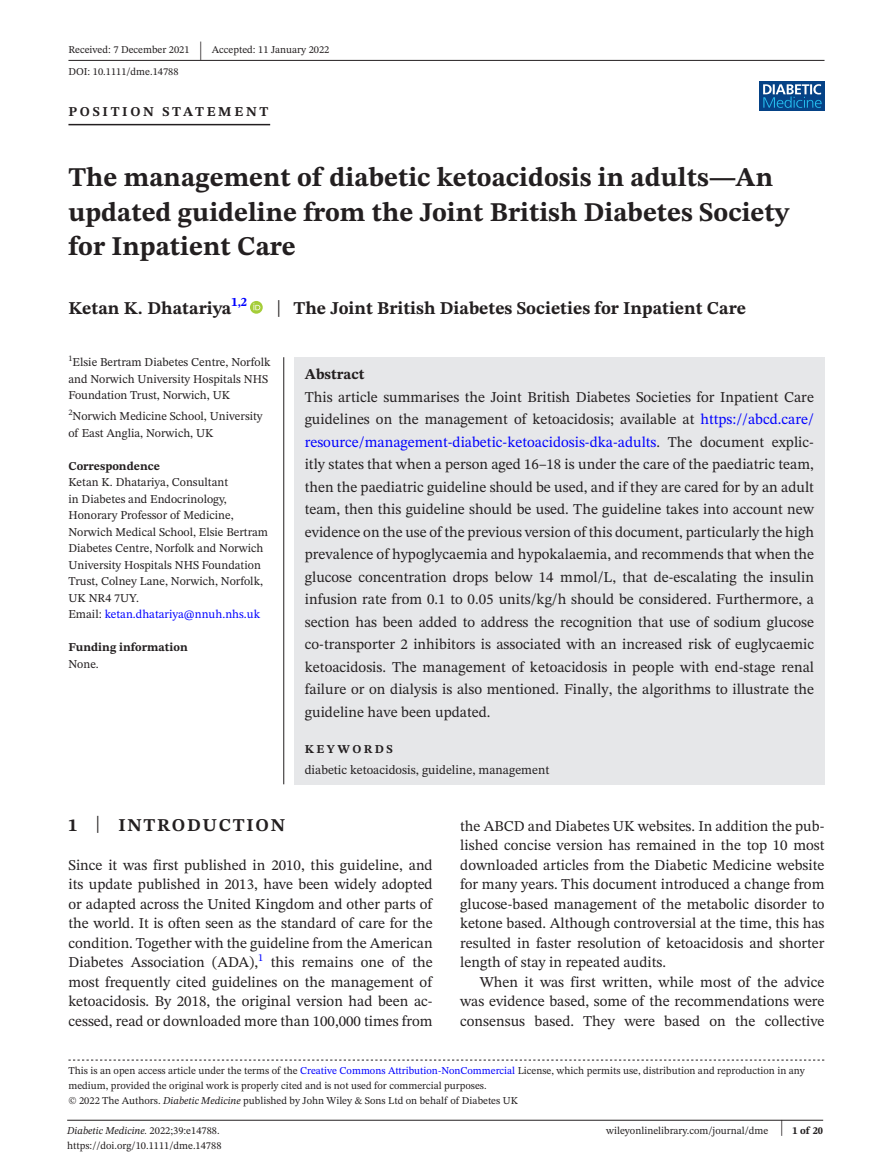
<style>
.page{position:relative;width:893px;height:1174px;background:#fff}
.page>*{position:absolute;margin:0;border:0;box-sizing:border-box;transform-origin:0 0}
.t1{font:700 27px/34.5px "STIX Two Text";color:#231f20}
.t2{font:25.65px "STIX Two Text";color:#231f20;scale:.49 1}
.t3{font:700 18px "STIX Two Text";color:#231f20}
.t4{font:700 18px "STIX Two Text";letter-spacing:.1em;color:#231f20}
.t5{font:15px/19.5px "STIX Two Text";color:#231f20;text-align:justify}
.t6{font:700 15px "STIX Two Text";color:#231f20}
.t7{font:700 13.5px "STIX Two Text";letter-spacing:.2em;color:#231f20}
.t8{font:12.75px "STIX Two Text";color:#231f20}
.t9{font:12px/16.5px "STIX Two Text";color:#231f20}
.t10{font:700 12px "STIX Two Text";color:#231f20}
.t11{font:700 12px "STIX Two Text";letter-spacing:.2em;color:#231f20}
.t12{font:10.5px/15px "STIX Two Text";color:#231f20}
.t13{font:italic 10.5px "STIX Two Text";color:#231f20}
.t14{font:700 10.5px "STIX Two Text";color:#231f20}
.t15{font:10.5px "STIX Two Text";color:#00f}
.s1{font-weight:400;font-size:23.4px}
.s2{color:#00f}
.s3{font-weight:400;font-size:23.7px}
.s4{font-style:italic}
.s5{font-style:normal}
.s6{font-weight:400;font-size:22.2px}
</style>
<div class="page">
<hr style="left:67px;top:1119px;width:756px;height:1px;background:#231f20">
<div style="left:759px;top:81px;width:65px;height:30px;background:#054286"></div>
<svg style="left:763px;top:84px;width:59px;height:24px"></svg>
<hr style="left:68px;top:60px;width:756px;height:1px;background:#231f20">
<hr style="left:68px;top:124px;width:202px;height:1px;background:#231f20">
<svg style="left:250px;top:301px;width:13px;height:13px"></svg>
<svg style="left:253px;top:303px;width:7px;height:7px"></svg>
<svg style="left:68px;top:1059px;width:756px;height:1px"></svg>
<div style="left:294px;top:357px;width:530px;height:427px;background:#e6e7e9"></div>
<hr style="left:283px;top:357px;width:1px;height:427px;background:#231f20">
<p class="t12" style="left:68px;top:42px;width:123px">Received: 7 December 2021</p>
<h2 class="t2" style="left:199px;top:32px;width:8px">|</h2>
<p class="t12" style="left:212px;top:42px;width:119px">Accepted: 11 January 2022</p>
<p class="t12" style="left:68px;top:64px;width:112px">DOI: 10.1111/dme.14788</p>
<p class="t7" style="left:68px;top:101px;width:201px">POSITION STATEMENT</p>
<h1 class="t1" style="left:68px;top:161px;width:722px">The management of diabetic ketoacidosis in adults—An updated guideline from the Joint British Diabetes Society for Inpatient Care</h1>
<p class="t3" style="left:68px;top:295px;width:180px">Ketan K. Dhatariya<sup>1,2</sup></p>
<p class="t3" style="left:276px;top:295px;width:471px"><span class="s1">|</span> The Joint British Diabetes Societies for Inpatient Care</p>
<p class="t9" style="left:68px;top:354px;width:204px"><sup>1</sup>Elsie Bertram Diabetes Centre, Norfolk and Norwich University Hospitals NHS<br>Foundation Trust, Norwich, UK</p>
<p class="t9" style="left:68px;top:408px;width:196px"><sup>2</sup>Norwich Medicine School, University of East Anglia, Norwich, UK</p>
<p class="t10" style="left:68px;top:457px;width:93px">Correspondence</p>
<p class="t9" style="left:68px;top:474px;width:201px">Ketan K. Dhatariya, Consultant<br>in Diabetes and Endocrinology, Honorary Professor of Medicine, Norwich Medical School, Elsie Bertram Diabetes Centre, Norfolk and Norwich University Hospitals NHS Foundation Trust, Colney Lane, Norwich, Norfolk, UK NR4 7UY.<br>Email: <span class="s2">ketan.dhatariya@nnuh.nhs.uk</span></p>
<p class="t10" style="left:68px;top:639px;width:121px">Funding information</p>
<p class="t9" style="left:68px;top:655px;width:32px">None.</p>
<p class="t6" style="left:305px;top:363px;width:61px">Abstract</p>
<p class="t5" style="left:305px;top:385px;width:511px;line-height:22.5px">This article summarises the Joint British Diabetes Societies for Inpatient Care guidelines on the management of ketoacidosis; available at <span class="s2">https://abcd.care/ resource/management-diabetic-ketoacidosis-dka-adults</span>. The document explic&shy;itly states that when a person aged 16–18 is under the care of the paediatric team, then the paediatric guideline should be used, and if they are cared for by an adult team, then this guideline should be used. The guideline takes into account new evidence on the use of the previous version of this document, particularly the high prevalence of hypoglycaemia and hypokalaemia, and recommends that when the glucose concentration drops below 14 mmol/L, that de-escalating the insulin infusion rate from 0.1 to 0.05 units/kg/h should be considered. Furthermore, a section has been added to address the recognition that use of sodium glucose co-transporter 2 inhibitors is associated with an increased risk of euglycaemic ketoacidosis. The management of ketoacidosis in people with end-stage renal failure or on dialysis is also mentioned. Finally, the algorithms to illustrate the guideline have been updated.</p>
<p class="t11" style="left:305px;top:740px;width:90px">KEYWORDS</p>
<p class="t8" style="left:305px;top:760px;width:246px">diabetic ketoacidosis, guideline, management</p>
<p class="t4" style="left:68px;top:812px;width:218px">1 <span class="s3">|</span> INTRODUCTION</p>
<p class="t5" style="left:68px;top:855px;width:366px">Since it was first published in 2010, this guideline, and its update published in 2013, have been widely adopted or adapted across the United Kingdom and other parts of the world. It is often seen as the standard of care for the condition. Together with the guideline from the American Diabetes Association (ADA),</p>
<p class="t15" style="left:258px;top:949px;width:7px">1</p>
<p class="t5" style="left:68px;top:952px;width:366px;text-indent:202px">this remains one of the most frequently cited guidelines on the management of ketoacidosis. By 2018, the original version had been ac&shy;cessed, read or downloaded more than 100,000 times from</p>
<p class="t5" style="left:460px;top:816px;width:366px">the ABCD and Diabetes UK websites. In addition the pub&shy;lished concise version has remained in the top 10 most downloaded articles from the Diabetic Medicine website for many years. This document introduced a change from glucose-based management of the metabolic disorder to ketone based. Although controversial at the time, this has resulted in faster resolution of ketoacidosis and shorter length of stay in repeated audits.</p>
<p class="t5" style="left:460px;top:972px;width:366px;text-indent:20px">When it was first written, while most of the advice was evidence based, some of the recommendations were consensus based. They were based on the collective</p>
<p class="t12" style="left:68px;top:1063px;width:738px">This is an open access article under the terms of the <span class="s2">Creative Commons Attribution-NonCommercial</span> License, which permits use, distribution and reproduction in any medium, provided the original work is properly cited and is not used for commercial purposes.<br>© 2022 The Authors. <span class="s4">Diabetic Medicine</span> published by John Wiley &amp; Sons Ltd on behalf of Diabetes UK</p>
<p class="t13" style="left:67px;top:1123px;width:154px">Diabetic Medicine. <span class="s5">2022;39:e14788.</span></p>
<p class="t14" style="left:780px;top:1123px;width:45px"><span class="s6">|</span> 1 of 20</p>
<p class="t12" style="left:67px;top:1138px;width:156px">https://doi.org/10.1111/dme.14788</p>
<p class="t12" style="left:606px;top:1123px;width:164px">wileyonlinelibrary.com/journal/dme</p>
</div>
